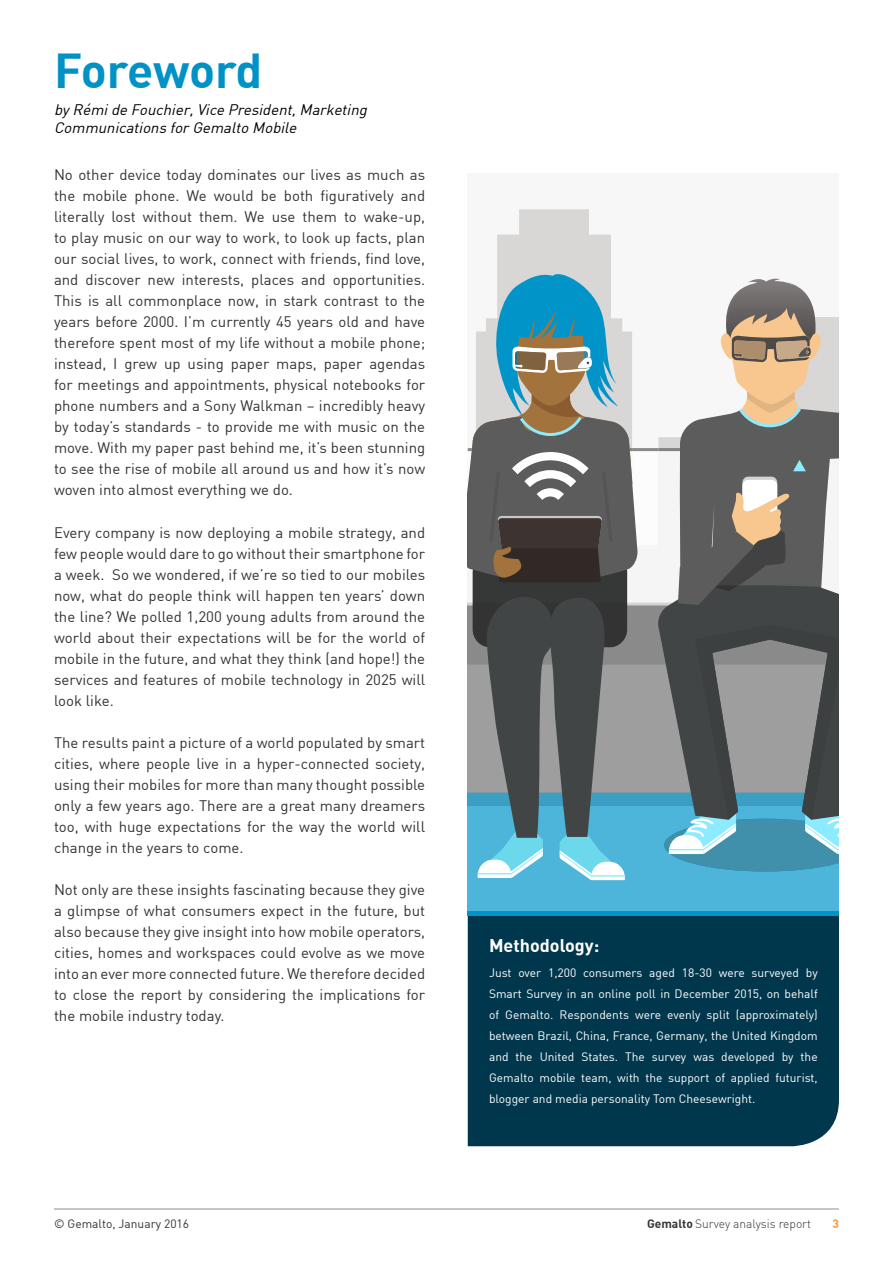
<style>
.page{position:relative;width:893px;height:1263px;background:#fff}
.page>*{position:absolute;margin:0;border:0;box-sizing:border-box;transform-origin:0 0}
.t1{font:700 48px "DIN";letter-spacing:-.01em;color:#0092c7}
.t2{font:700 18px "DIN";color:#fff}
.t3{font:15px/21px "DIN";color:#353432;text-align:justify}
.t4{font:italic 15px/18px "DIN";color:#000}
.t5{font:12px/21px "DIN";color:#fff;text-align:justify}
.t6{font:300 12px "DIN";color:#353432}
.t7{font:12px "DIN";color:#353432}
.t8{font:700 12px "DIN";color:#f69631}
.s1{font-weight:700}
</style>
<div class="page">
<hr style="left:54px;top:1208px;width:785px;height:1px;background:#929292">
<div style="left:468px;top:915px;width:371px;height:231px;background:#00374c"></div>
<div style="left:468px;top:880px;width:371px;height:31px;background:#4db5d9"></div>
<svg style="left:497px;top:209px;width:114px;height:59px;fill:#d9d6d6"></svg>
<svg style="left:468px;top:268px;width:371px;height:612px"></svg>
<h1 class="t1" style="left:54px;top:39px;width:210px">Foreword</h1>
<p class="t4" style="left:54px;top:100px;width:318px">byRémide Fouchier,Vice President,Marketing<br>Communications forGemalto Mobile</p>
<p class="t3" style="left:54px;top:164px;width:373px">No other device today dominates our lives as much as the mobile phone. We would be both figuratively and literally lost without them. We use them to wake-up, to play music on our way to work, to look up facts, plan our social lives, to work, connect with friends, find love, and discover new interests, places and opportunities.<br>This is all commonplace now, in stark contrast to the years before 2000. I’m currently 45 years old and have therefore spent most of my life without a mobile phone; instead, I grew up using paper maps, paper agendas for meetings and appointments, physical notebooks for phone numbers and a Sony Walkman – incredibly heavy by today’s standards - to provide me with music on the move. With my paper past behind me, it’s been stunning to see the rise of mobile all around us and how it’s now woven into almost everything we do.</p>
<p class="t3" style="left:54px;top:521px;width:373px">Every company is now deploying a mobile strategy, and few people would dare to go without their smartphone for a week. So we wondered, if we’re so tied to our mobiles now, what do people think will happen ten years’ down the line? We polled 1,200 young adults from around the world about their expectations will be for the world of mobile in the future, and what they think (and hope!) the services and features of mobile technology in 2025 will look like.</p>
<p class="t3" style="left:54px;top:732px;width:373px">The results paint a picture of a world populated by smart cities, where people live in a hyper-connected society, using their mobiles for more than many thought possible only a few years ago. There are a great many dreamers too, with huge expectations for the way the world will change in the years to come.</p>
<p class="t3" style="left:54px;top:879px;width:373px">Not only are these insights fascinating because they give a glimpse of what consumers expect in the future, but also because they give insight into how mobile operators, cities, homes and workspaces could evolve as we move into an ever more connected future. We therefore decided to close the report by considering the implications for the mobile industry today.</p>
<p class="t2" style="left:489px;top:933px;width:112px">Methodology:</p>
<p class="t5" style="left:489px;top:962px;width:330px">Just over 1,200 consumers aged 18-30 were surveyed by Smart Survey in an online poll in December 2015, on behalf of Gemalto. Respondents were evenly split (approximately) between Brazil, China, France, Germany, the United Kingdom and the United States. The survey was developed by the Gemalto mobile team, with the support of applied futurist, blogger and media personality Tom Cheesewright.</p>
<p class="t7" style="left:54px;top:1216px;width:137px">© Gemalto, January 2016</p>
<p class="t6" style="left:647px;top:1216px;width:166px"><span class="s1">Gemalto</span> Survey analysis report</p>
<p class="t8" style="left:832px;top:1215px;width:8px">3</p>
</div>
